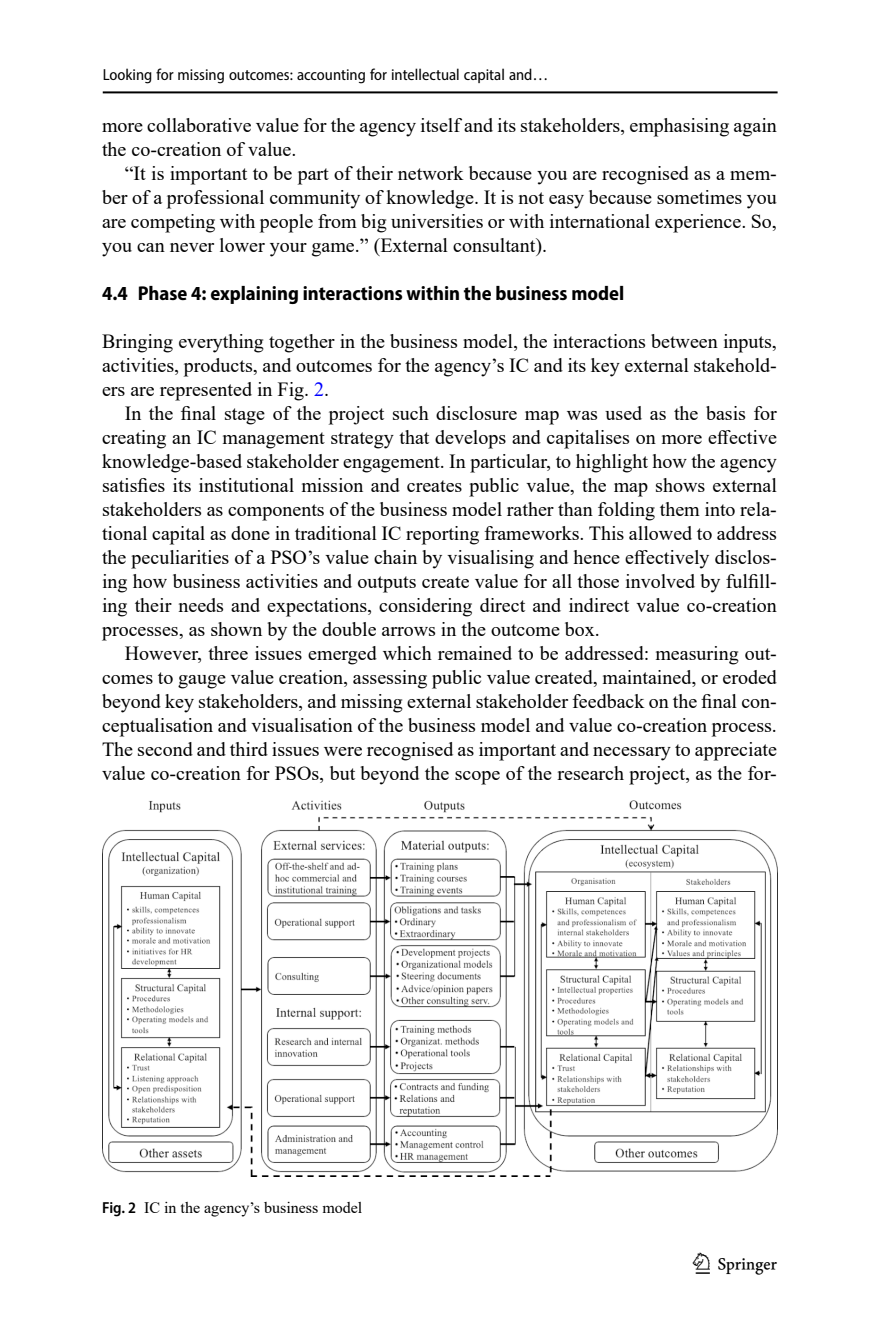
<style>
.page{position:relative;width:879px;height:1333px;background:#fff}
.page>*{position:absolute;margin:0;border:0;box-sizing:border-box;transform-origin:0 0}
.t1{font:30px "Springnew";color:#000}
.Body_Text_Indent{font:20px/24px "Times New Roman";color:#000;text-align:justify}
.Body_Text{font:20px/24px "Times New Roman";color:#000;text-align:justify}
.Head_2{font:700 semi-condensed 20px "Myriad Pro";color:#000}
.t2{font:semi-condensed 16px "Myriad Pro";color:#000}
.Figure_Caption{font:16px "Times New Roman";color:#000}
.s1{color:#00f}
.s2{font-family:"Myriad Pro";font-weight:600;font-stretch:semi-condensed}
</style>
<div class="page">
<hr style="left:103px;top:91px;width:674px;height:2px;background:#000">
<img style="left:102px;top:800px;width:675px;height:376px">
<p class="t2" style="left:103px;top:65px;width:447px">Looking for missing outcomes: accounting for intellectual capital and…</p>
<p class="Body_Text_Indent" style="left:102px;top:112px;width:676px">more collaborative value for the agency itself and its stakeholders, emphasising again the co-creation of value.</p>
<p class="Body_Text_Indent" style="left:102px;top:160px;width:676px;text-indent:23px">“It is important to be part of their network because you are recognised as a mem&shy;ber of a professional community of knowledge. It is not easy because sometimes you are competing with people from big universities or with international experience. So, you can never lower your game.” (External consultant).</p>
<p class="Head_2" style="left:102px;top:280px;width:524px">4.4 Phase 4: explaining interactions within the business model</p>
<p class="Body_Text" style="left:102px;top:328px;width:676px">Bringing everything together in the business model, the interactions between inputs, activities, products, and outcomes for the agency’s IC and its key external stakehold&shy;ers are represented in Fig. <span class="s1">2</span>.</p>
<p class="Body_Text_Indent" style="left:102px;top:400px;width:676px;text-indent:23px">In the final stage of the project such disclosure map was used as the basis for creating an IC management strategy that develops and capitalises on more effective knowledge-based stakeholder engagement. In particular, to highlight how the agency satisfies its institutional mission and creates public value, the map shows external stakeholders as components of the business model rather than folding them into rela&shy;tional capital as done in traditional IC reporting frameworks. This allowed to address the peculiarities of a PSO’s value chain by visualising and hence effectively disclos&shy;ing how business activities and outputs create value for all those involved by fulfill&shy;ing their needs and expectations, considering direct and indirect value co-creation processes, as shown by the double arrows in the outcome box.</p>
<p class="Body_Text_Indent" style="left:102px;top:640px;width:676px;text-indent:23px">However, three issues emerged which remained to be addressed: measuring out&shy;comes to gauge value creation, assessing public value created, maintained, or eroded beyond key stakeholders, and missing external stakeholder feedback on the final con&shy;ceptualisation and visualisation of the business model and value co-creation process.<br>The second and third issues were recognised as important and necessary to appreciate value co-creation for PSOs, but beyond the scope of the research project, as the for-</p>
<p class="Figure_Caption" style="left:102px;top:1196px;width:262px"><span class="s2">Fig. 2</span> IC in the agency’s business model</p>
<h1 class="t1" style="left:696px;top:1246px;width:83px">1 3</h1>
</div>
